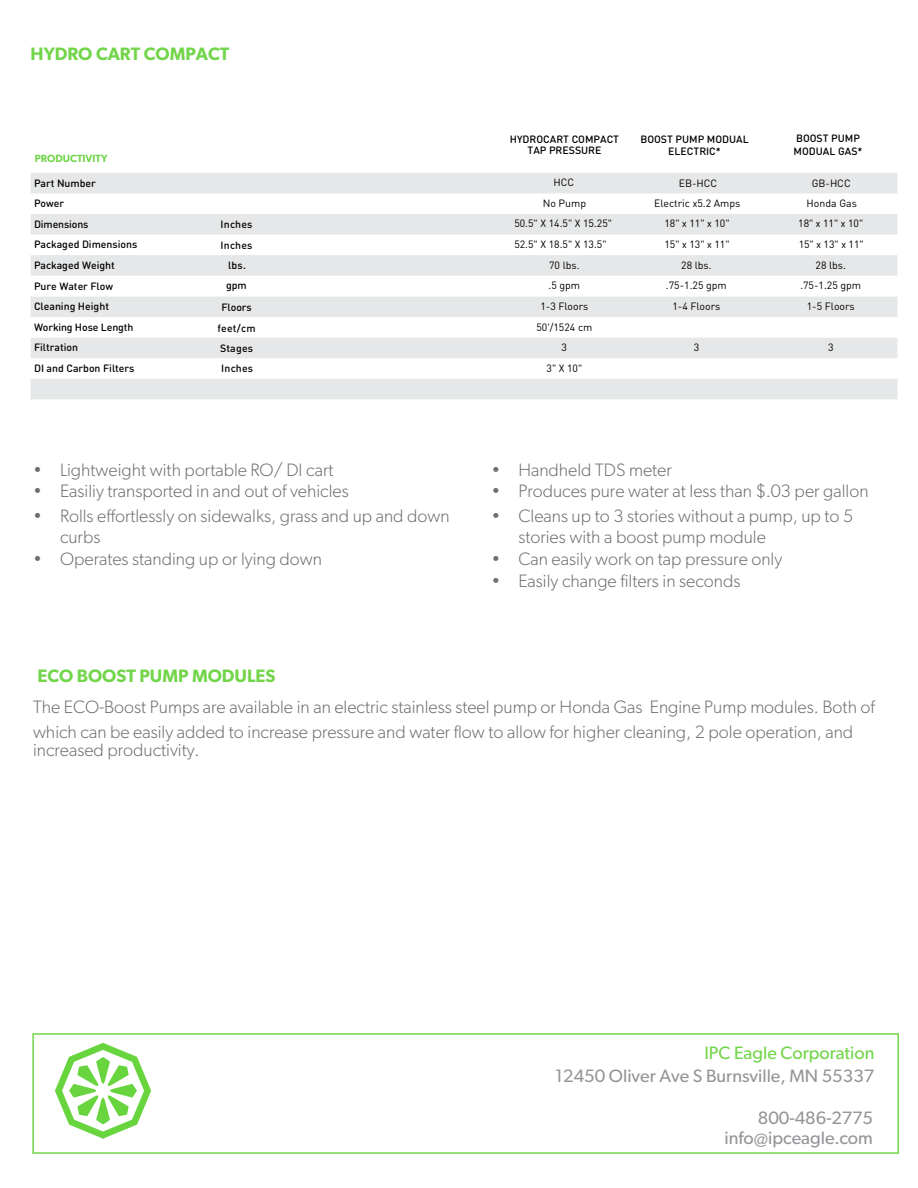
<style>
.page{position:relative;width:918px;height:1188px;background:#fff}
.page>*{position:absolute;margin:0;border:0;box-sizing:border-box;transform-origin:0 0}
.t1{font:300 18px/21.6px "Gibson";color:#6d6e71}
.t2{font:18px/19px "Gibson";color:#939598;text-align:right}
.t3{font:600 18px "Gibson";color:#72d54a}
.t4{font:18px "Gibson";color:#72d54a}
.t5{font:500 10.5px/20.5px "DIN Round Pro";color:#000;text-align:center}
.t6{font:10.5px "DIN Round Pro";color:#000}
.t7{font:600 10.5px "Gibson";color:#72d54a}
.t8{font:500 10.5px/21px "DIN Round Pro";letter-spacing:.02em;color:#000}
</style>
<div class="page">
<svg style="left:31px;top:297px;width:867px;height:102px;fill:#e6e7e8"></svg>
<svg style="left:31px;top:173px;width:867px;height:103px;fill:#e6e7e8"></svg>
<div style="left:32px;top:1033px;width:867px;height:121px;border:2px solid #72d54a"></div>
<img style="left:55px;top:1043px;width:96px;height:96px">
<p class="t3" style="left:31px;top:43px;width:200px">HYDRO CART COMPACT</p>
<p class="t5" style="left:794px;top:131px;width:70px;line-height:13px;text-align:left">BOOST PUMP<br>MODUAL GAS*</p>
<p class="t5" style="left:510px;top:132px;width:111px;line-height:11.7px">HYDROCART COMPACT<br>TAP PRESSURE</p>
<p class="t5" style="left:640px;top:132px;width:110px;line-height:12.1px">BOOST PUMP MODUAL<br>ELECTRIC*</p>
<p class="t7" style="left:35px;top:152px;width:74px">PRODUCTIVITY</p>
<p class="t5" style="left:34px;top:172px;width:63px">Part Number</p>
<p class="t6" style="left:553px;top:175px;width:22px">HCC</p>
<p class="t6" style="left:679px;top:176px;width:40px">EB-HCC</p>
<p class="t6" style="left:812px;top:176px;width:41px">GB-HCC</p>
<p class="t6" style="left:654px;top:196px;width:88px">Electric x5.2 Amps</p>
<p class="t5" style="left:34px;top:193px;width:32px">Power</p>
<p class="t6" style="left:543px;top:196px;width:45px">No Pump</p>
<p class="t6" style="left:807px;top:196px;width:52px">Honda Gas</p>
<p class="t5" style="left:34px;top:213px;width:105px;text-align:left">Dimensions<br>Packaged Dimensions<br>Packaged Weight</p>
<p class="t6" style="left:514px;top:216px;width:99px">50.5" X 14.5" X 15.25"</p>
<p class="t6" style="left:665px;top:216px;width:67px">18" x 11" x 10"</p>
<p class="t6" style="left:798px;top:216px;width:67px">18" x 11" x 10"</p>
<p class="t8" style="left:221px;top:213px;width:33px">Inches<br>Inches</p>
<p class="t6" style="left:514px;top:237px;width:94px">52.5" X 18.5" X 13.5"</p>
<p class="t6" style="left:665px;top:237px;width:67px">15" x 13" x 11"</p>
<p class="t6" style="left:799px;top:237px;width:67px">15" x 13" x 11"</p>
<p class="t5" style="left:228px;top:254px;width:19px">lbs.</p>
<p class="t6" style="left:549px;top:258px;width:32px">70 lbs.</p>
<p class="t6" style="left:681px;top:258px;width:32px">28 lbs.</p>
<p class="t6" style="left:816px;top:258px;width:32px">28 lbs.</p>
<p class="t5" style="left:34px;top:275px;width:81px">Pure Water Flow</p>
<p class="t6" style="left:549px;top:279px;width:33px">.5 gpm</p>
<p class="t6" style="left:666px;top:279px;width:62px">.75-1.25 gpm</p>
<p class="t6" style="left:800px;top:279px;width:62px">.75-1.25 gpm</p>
<p class="t5" style="left:226px;top:275px;width:22px">gpm</p>
<p class="t5" style="left:34px;top:296px;width:77px">Cleaning Height</p>
<p class="t6" style="left:540px;top:300px;width:50px">1-3 Floors</p>
<p class="t6" style="left:672px;top:300px;width:50px">1-4 Floors</p>
<p class="t6" style="left:807px;top:300px;width:50px">1-5 Floors</p>
<p class="t5" style="left:218px;top:296px;width:39px;line-height:21.1px">Floors feet/cm</p>
<p class="t5" style="left:220px;top:337px;width:35px">Stages</p>
<p class="t5" style="left:34px;top:316px;width:101px">Working Hose Length</p>
<p class="t6" style="left:536px;top:320px;width:57px">50'/1524 cm</p>
<p class="t5" style="left:34px;top:337px;width:46px">Filtration</p>
<p class="t6" style="left:562px;top:341px;width:7px">3</p>
<p class="t6" style="left:694px;top:341px;width:7px">3</p>
<p class="t6" style="left:828px;top:341px;width:7px">3</p>
<p class="t5" style="left:34px;top:358px;width:102px">DI and Carbon Filters</p>
<p class="t5" style="left:221px;top:358px;width:33px">Inches</p>
<p class="t6" style="left:547px;top:361px;width:37px">3" X 10"</p>
<p class="t1" style="left:33px;top:459px;width:302px">• Lightweight with portable RO/ DI cart</p>
<p class="t1" style="left:33px;top:480px;width:317px">• Easiliy transported in and out of vehicles</p>
<p class="t1" style="left:60px;top:505px;width:391px;text-indent:-27px">• Rolls effortlessly on sidewalks, grass and up and down curbs</p>
<p class="t1" style="left:33px;top:548px;width:291px">• Operates standing up or lying down</p>
<p class="t1" style="left:491px;top:459px;width:182px">• Handheld TDS meter</p>
<p class="t1" style="left:491px;top:480px;width:379px">• Produces pure water at less than $.03 per gallon</p>
<p class="t1" style="left:518px;top:505px;width:336px;text-indent:-27px">• Cleans up to 3 stories without a pump, up to 5 stories with a boost pump module</p>
<p class="t1" style="left:491px;top:548px;width:292px">• Can easily work on tap pressure only</p>
<p class="t1" style="left:491px;top:569px;width:251px">• Easily change filters in seconds</p>
<p class="t3" style="left:37px;top:665px;width:240px">ECO BOOST PUMP MODULES</p>
<p class="t1" style="left:33px;top:695px;width:843px;line-height:24.3px">The ECO-Boost Pumps are available in an electric stainless steel pump or Honda Gas Engine Pump modules. Both of which can be easily added to increase pressure and water flow to allow for higher cleaning, 2 pole operation, and</p>
<p class="t1" style="left:33px;top:739px;width:168px">increased productivity.</p>
<p class="t4" style="left:704px;top:1042px;width:172px">IPC Eagle Corporation</p>
<p class="t2" style="left:555px;top:1066px;width:321px">12450 Oliver Ave S Burnsville, MN 55337</p>
<p class="t2" style="left:725px;top:1108px;width:150px">800-486-2775 info@ipceagle.com</p>
</div>
